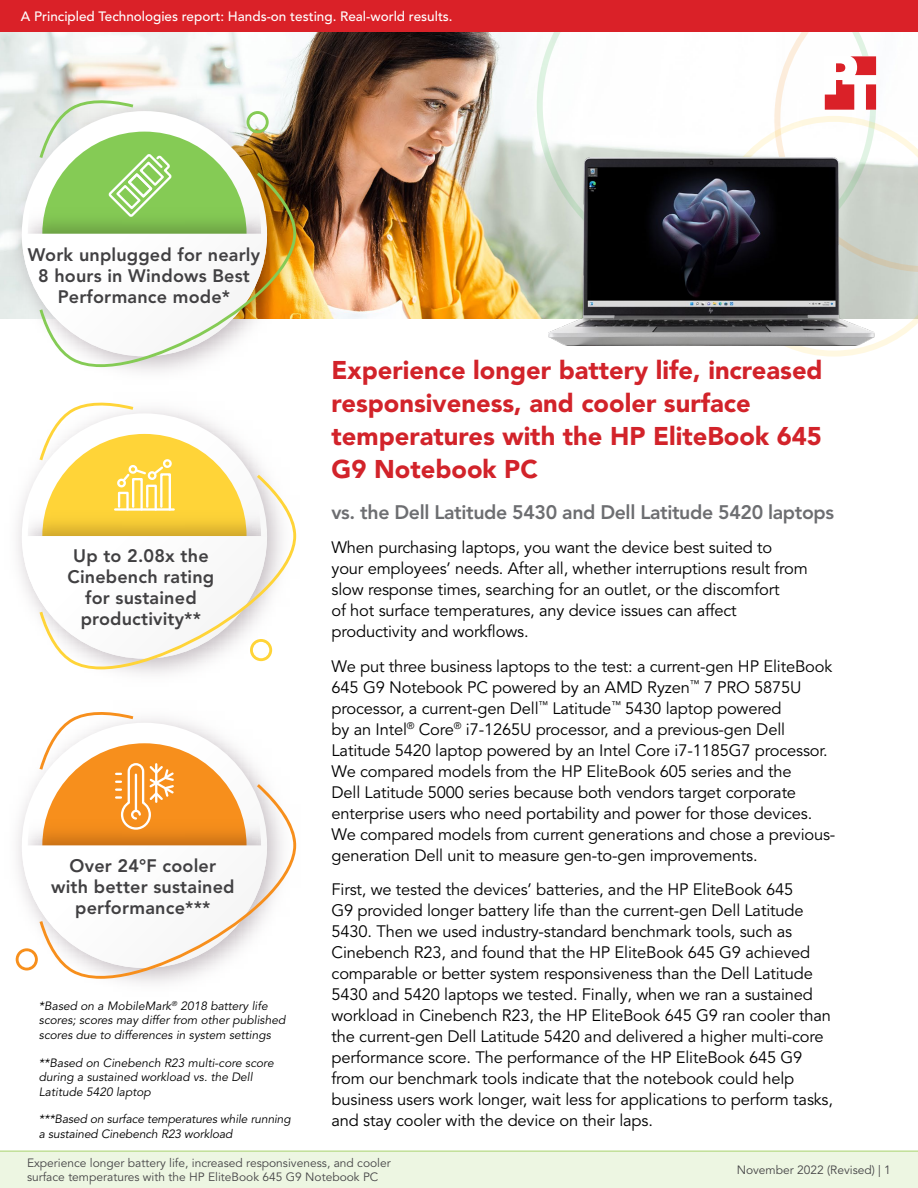
<style>
.page{position:relative;width:918px;height:1188px;background:#fff}
.page>*{position:absolute;margin:0;border:0;box-sizing:border-box;transform-origin:0 0}
.t1{font:900 25.5px/33px "Avenir LT Pro";color:#d2232a}
.t2{font:800 19.5px "Avenir LT Pro";letter-spacing:-.02em;color:#6d6e71}
.t3{font:800 18px/21px "Avenir LT Pro";letter-spacing:.01em;color:#414042;text-align:center}
.t4{font:16.5px/21px "Avenir LT Pro";letter-spacing:-.01em;color:#000}
.t5{font:500 13.5px "Avenir LT Pro";color:#fff}
.t6{font:italic 12px/14.4px "Avenir LT Pro";color:#000}
.t7{font:12px/14.4px "Avenir LT Pro";color:#464547}
</style>
<div class="page">
<img style="left:0;top:33px;width:549px;height:286px">
<div style="left:42px;top:743px;width:205px;height:204px;background:#f78f1c;border-radius:50%"></div>
<svg style="left:40px;top:784px;width:256px;height:199px"></svg>
<svg style="left:16px;top:845px;width:251px;height:126px"></svg>
<svg style="left:40px;top:712px;width:136px;height:119px"></svg>
<svg style="left:0;top:89px;width:300px;height:230px"></svg>
<svg style="left:65px;top:172px;width:231px;height:200px"></svg>
<svg style="left:22px;top:98px;width:247px;height:258px"></svg>
<svg style="left:69px;top:488px;width:227px;height:186px"></svg>
<svg style="left:22px;top:402px;width:250px;height:259px"></svg>
<hr style="left:115px;top:508px;width:59px;height:3px;background:#fff">
<svg style="left:537px;top:32px;width:176px;height:240px"></svg>
<svg style="left:713px;top:132px;width:205px;height:225px"></svg>
<img style="left:549px;top:157px;width:325px;height:188px">
<div style="left:0;top:1151px;width:918px;height:37px;background:#edf6e2"></div>
<hr style="left:0;top:1151px;width:918px;height:1px;background:#a8d26c">
<div style="left:0;top:0;width:918px;height:32px;background:#da2128"></div>
<svg style="left:774px;top:32px;width:144px;height:240px"></svg>
<p class="t5" style="left:21px;top:9px;width:433px">A Principled Technologies report: Hands-on testing. Real-world results.</p>
<p class="t3" style="left:28px;top:244px;width:234px">Work unplugged for nearly<br>8 hours in Windows Best<br>Performance mode*</p>
<h1 class="t1" style="left:332px;top:354px;width:493px">Experience longer battery life, increased responsiveness, and cooler surface temperatures with the HP EliteBook 645<br>G9 Notebook PC</h1>
<p class="t2" style="left:332px;top:501px;width:504px">vs. the Dell Latitude 5430 and Dell Latitude 5420 laptops</p>
<p class="t4" style="left:332px;top:537px;width:478px">When purchasing laptops, you want the device best suited to your employees’ needs. After all, whether interruptions result from slow response times, searching for an outlet, or the discomfort<br>of hot surface temperatures, any device issues can affect productivity and workflows.</p>
<p class="t4" style="left:332px;top:656px;width:505px">We put three business laptops to the test: a current-gen HP EliteBook 645 G9 Notebook PC powered by an AMD Ryzen<sup>™</sup> 7 PRO 5875U processor, a current-gen Dell<sup>™</sup> Latitude<sup>™</sup> 5430 laptop powered<br>by an Intel<sup>®</sup> Core<sup>®</sup> i7-1265U processor, and a previous-gen Dell Latitude 5420 laptop powered by an Intel Core i7-1185G7 processor.<br>We compared models from the HP EliteBook 605 series and the<br>Dell Latitude 5000 series because both vendors target corporate enterprise users who need portability and power for those devices.<br>We compared models from current generations and chose a previous&shy;generation Dell unit to measure gen-to-gen improvements.</p>
<p class="t4" style="left:332px;top:879px;width:503px">First, we tested the devices’ batteries, and the HP EliteBook 645<br>G9 provided longer battery life than the current-gen Dell Latitude 5430. Then we used industry-standard benchmark tools, such as Cinebench R23, and found that the HP EliteBook 645 G9 achieved comparable or better system responsiveness than the Dell Latitude 5430 and 5420 laptops we tested. Finally, when we ran a sustained workload in Cinebench R23, the HP EliteBook 645 G9 ran cooler than the current-gen Dell Latitude 5420 and delivered a higher multi-core performance score. The performance of the HP EliteBook 645 G9 from our benchmark tools indicate that the notebook could help business users work longer, wait less for applications to perform tasks, and stay cooler with the device on their laps.</p>
<p class="t3" style="left:68px;top:546px;width:148px">Up to 2.08x the<br>Cinebench rating for sustained productivity**</p>
<p class="t3" style="left:51px;top:855px;width:185px">Over 24°F cooler with better sustained performance***</p>
<p class="t6" style="left:39px;top:999px;width:248px">*Based on a MobileMark<sup>®</sup> 2018 battery life scores; scores may differ from other published scores due to differences in system settings</p>
<p class="t6" style="left:39px;top:1056px;width:236px">**Based on Cinebench R23 multi-core score during a sustained workload vs. the Dell<br>Latitude 5420 laptop</p>
<p class="t6" style="left:39px;top:1112px;width:253px">***Based on surface temperatures while running a sustained Cinebench R23 workload</p>
<p class="t7" style="left:27px;top:1156px;width:365px">Experience longer battery life, increased responsiveness, and cooler surface temperatures with the HP EliteBook 645 G9 Notebook PC</p>
<p class="t7" style="left:737px;top:1163px;width:156px">November 2022 (Revised) | 1</p>
</div>
